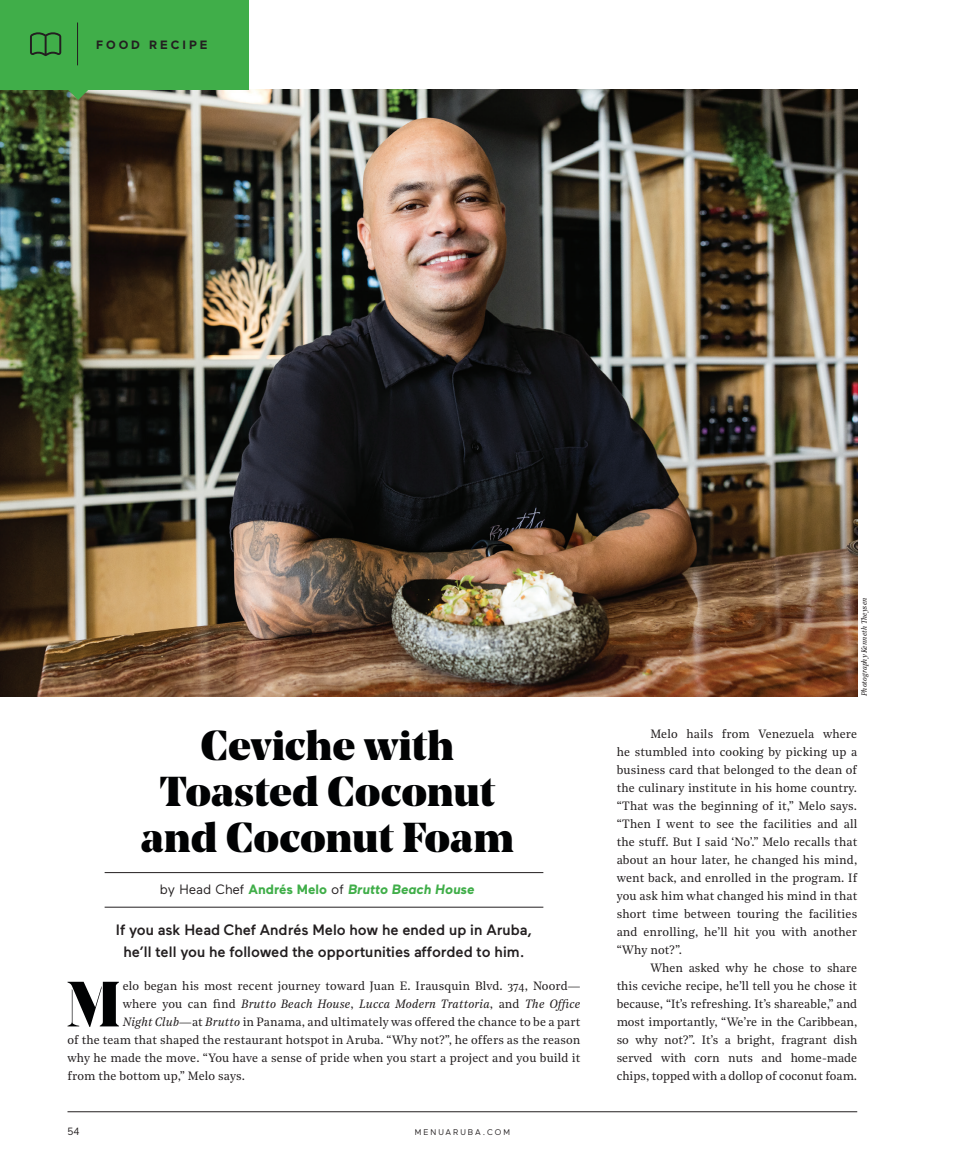
<style>
.page{position:relative;width:972px;height:1175px;background:#fff}
.page>*{position:absolute;margin:0;border:0;box-sizing:border-box;transform-origin:0 0}
.text_style{font:61.95px "Breve Display Stencil";color:#010203}
.t1{font:900 41.55px/46px "Noe Display";letter-spacing:.01em;color:#010203;text-align:center}
.t2{font:500 15px/22.5px "Maax";color:#231f20;text-align:center}
.t3{font:italic 700 13.5px "Maax";color:#40ae49}
.text_style-2{font:12px/18px "Noe Text";letter-spacing:.01em;color:#231f20;text-align:justify}
.text_style-3{font:italic 12px "Noe Text";letter-spacing:.01em;color:#231f20}
.t4{font:700 12px "Maax";letter-spacing:.24em;color:#231f20}
.t5{font:10.5px "Maax";color:#231f20}
.t6{font:8.25px "Maax";letter-spacing:.24em;color:#231f20}
.t7{font:italic 7.5px "Noe Text";color:#231f20}
.s1{font-weight:400;font-style:normal;color:#231f20}
.s2{font-style:normal}
.s3{font-style:italic}
</style>
<div class="page">
<hr style="left:68px;top:1111px;width:789px;height:1px;background:#231f20">
<img style="left:0;top:89px;width:857px;height:607px">
<svg style="left:68px;top:89px;width:21px;height:11px"></svg>
<hr style="left:105px;top:872px;width:438px;height:1px;background:#231f20">
<hr style="left:105px;top:906px;width:438px;height:1px;background:#231f20">
<div style="left:0;top:0;width:248px;height:89px;background:#40ae49"></div>
<hr style="left:77px;top:23px;width:1px;height:42px;background:#231f20">
<svg style="left:30px;top:32px;width:31px;height:24px"></svg>
<p class="t4" style="left:96px;top:39px;width:113px">FOOD RECIPE</p>
<p class="t1" style="left:141px;top:721px;width:374px">Ceviche with<br>Toasted Coconut and Coconut Foam</p>
<p class="t3" style="left:160px;top:881px;width:316px"><span class="s1">by Head Chef</span> <span class="s2">Andrés Melo</span> <span class="s1">of</span> Brutto Beach House</p>
<p class="t2" style="left:116px;top:918px;width:418px">If you ask Head Chef Andrés Melo how he ended up in Aruba, he’ll tell you he followed the opportunities afforded to him.</p>
<p class="text_style" style="left:66px;top:967px;width:56px">M</p>
<p class="text_style-2" style="left:123px;top:976px;width:459px">elo began his most recent journey toward Juan E. Irausquin Blvd. 374, Noord—</p>
<p class="text_style-3" style="left:123px;top:995px;width:459px"><span class="s2">where you can find</span> Brutto Beach House<span class="s2">,</span> Lucca Modern Trattoria<span class="s2">, and</span> The Office</p>
<p class="text_style-2" style="left:123px;top:1012px;width:459px"><span class="s3">Night Club</span>—at <span class="s3">Brutto</span> in Panama, and ultimately was offered the chance to be a part</p>
<p class="text_style-2" style="left:68px;top:1030px;width:514px">of the team that shaped the restaurant hotspot in Aruba. “Why not?”, he offers as the reason</p>
<p class="text_style-2" style="left:68px;top:1048px;width:515px">why he made the move. “You have a sense of pride when you start a project and you build it</p>
<p class="text_style-2" style="left:68px;top:1066px;width:179px">from the bottom up,” Melo says.</p>
<p class="t5" style="left:68px;top:1125px;width:14px">54</p>
<p class="t6" style="left:415px;top:1127px;width:97px">MENUARUBA.COM</p>
<p class="t7" style="left:859px;top:696px;width:100px;rotate:-90deg">Photography Kenneth Theysen</p>
<p class="text_style-2" style="left:617px;top:724px;width:242px;text-indent:34px">Melo hails from Venezuela where he stumbled into cooking by picking up a business card that belonged to the dean of the culinary institute in his home country. “That was the beginning of it,” Melo says. “Then I went to see the facilities and all the stuff. But I said ‘No’.” Melo recalls that about an hour later, he changed his mind, went back, and enrolled in the program. If you ask him what changed his mind in that short time between touring the facilities and enrolling, he’ll hit you with another “Why not?”.</p>
<p class="text_style-2" style="left:617px;top:958px;width:242px;text-indent:34px">When asked why he chose to share this ceviche recipe, he’ll tell you he chose it because, “It’s refreshing. It’s shareable,” and most importantly, “We’re in the Caribbean, so why not?”. It’s a bright, fragrant dish served with corn nuts and home-made chips, topped with a dollop of coconut foam.</p>
</div>
